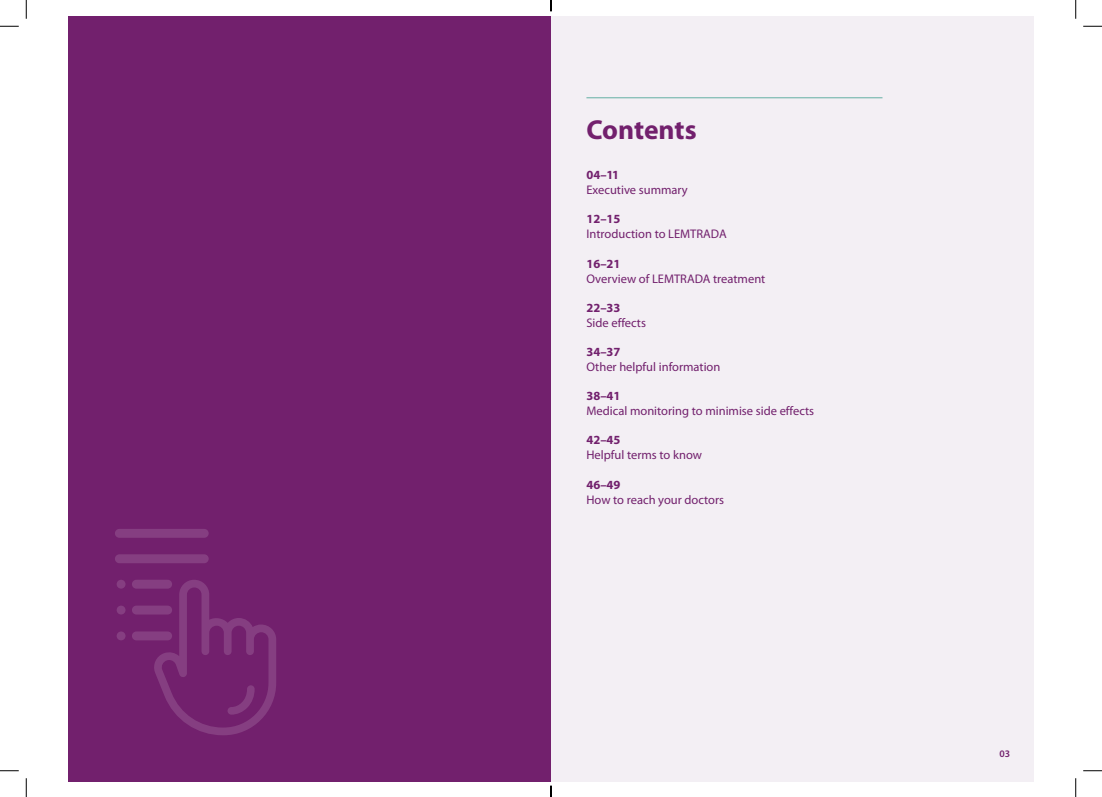
<style>
.page{position:relative;width:1102px;height:797px;background:#fff}
.page>*{position:absolute;margin:0;border:0;box-sizing:border-box;transform-origin:0 0}
.t1{font:700 27.5px "Myriad Pro";letter-spacing:-.005em;color:#72206d}
.t2{font:12.5px "Myriad Pro";color:#72206d}
.t3{font:700 12.5px "Myriad Pro";color:#72206d}
.t4{font:600 10px "Myriad Pro";color:#72206d}
</style>
<div class="page">
<div style="left:551px;top:16px;width:482px;height:765px;background:#f3eff4"></div>
<div style="left:69px;top:16px;width:482px;height:765px;background:#72206d"></div>
<div style="left:132px;top:579px;width:40px;height:9px;background:#853e81;border-radius:4px"></div>
<div style="left:117px;top:579px;width:8px;height:9px;background:#853e81;border-radius:50%"></div>
<div style="left:117px;top:605px;width:8px;height:9px;background:#853e81;border-radius:50%"></div>
<div style="left:117px;top:631px;width:8px;height:9px;background:#853e81;border-radius:50%"></div>
<div style="left:132px;top:605px;width:40px;height:9px;background:#853e81;border-radius:4px"></div>
<div style="left:132px;top:631px;width:40px;height:9px;background:#853e81;border-radius:4px"></div>
<div style="left:115px;top:554px;width:94px;height:9px;background:#853e81;border-radius:4px"></div>
<div style="left:115px;top:529px;width:94px;height:9px;background:#853e81;border-radius:4px"></div>
<svg style="left:152px;top:579px;width:124px;height:156px"></svg>
<hr style="left:586px;top:97px;width:296px;height:1px;background:#64afa4">
<svg style="left:0;top:25px;width:19px;height:2px"></svg>
<svg style="left:1083px;top:25px;width:18px;height:2px"></svg>
<svg style="left:0;top:770px;width:19px;height:1px"></svg>
<svg style="left:1083px;top:770px;width:18px;height:1px"></svg>
<svg style="left:25px;top:0;width:2px;height:19px"></svg>
<svg style="left:25px;top:778px;width:2px;height:19px"></svg>
<svg style="left:1075px;top:0;width:1px;height:19px"></svg>
<svg style="left:1075px;top:778px;width:1px;height:19px"></svg>
<svg style="left:550px;top:785px;width:1px;height:12px"></svg>
<p class="t1" style="left:586px;top:112px;width:112px">Contents</p>
<p class="t3" style="left:586px;top:167px;width:34px">04–11</p>
<p class="t2" style="left:586px;top:182px;width:103px">Executive summary</p>
<p class="t3" style="left:586px;top:211px;width:36px">12–15</p>
<p class="t2" style="left:586px;top:226px;width:142px">Introduction to LEMTRADA</p>
<p class="t3" style="left:586px;top:255px;width:36px">16–21</p>
<p class="t2" style="left:586px;top:271px;width:180px">Overview of LEMTRADA treatment</p>
<p class="t3" style="left:586px;top:299px;width:36px">22–33</p>
<p class="t2" style="left:586px;top:315px;width:61px">Side effects</p>
<p class="t3" style="left:586px;top:343px;width:36px">34–37</p>
<p class="t2" style="left:586px;top:359px;width:135px">Other helpful information</p>
<p class="t3" style="left:586px;top:388px;width:36px">38–41</p>
<p class="t2" style="left:586px;top:403px;width:229px">Medical monitoring to minimise side effects</p>
<p class="t3" style="left:586px;top:432px;width:36px">42–45</p>
<p class="t2" style="left:586px;top:447px;width:117px">Helpful terms to know</p>
<p class="t3" style="left:586px;top:476px;width:36px">46–49</p>
<p class="t2" style="left:586px;top:491px;width:139px">How to reach your doctors</p>
<p class="t4" style="left:999px;top:747px;width:12px">03</p>
</div>
